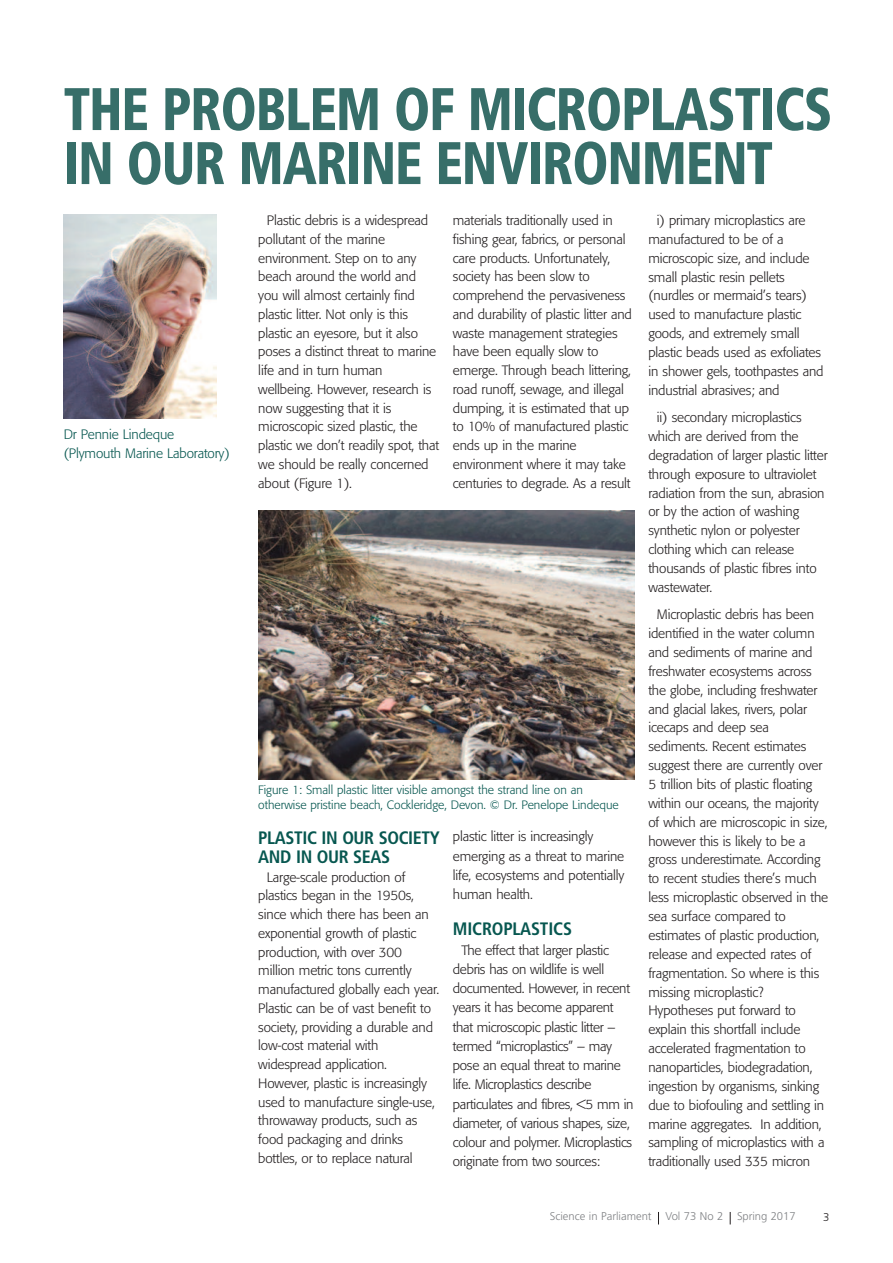
<style>
.page{position:relative;width:893px;height:1263px;background:#fff}
.page>*{position:absolute;margin:0;border:0;box-sizing:border-box;transform-origin:0 0}
.t1{font:900 condensed 60px/54px "Frutiger";letter-spacing:-.02em;color:#376e69;scale:.88 1}
.t2{font:700 condensed 18px/18.8px "Frutiger";letter-spacing:-.02em;color:#075750}
.t3{font:300 13.5px/18.9px "Formata";letter-spacing:-.01em;color:#231f20}
.t4{font:300 13.5px/18.8px "Formata";letter-spacing:-.01em;color:#075750}
.t5{font:300 12px/14.9px "Formata";color:#075750}
.t6{font:300 11.25px "Frutiger";color:#808285}
.t7{font:300 11.25px "Frutiger";color:#231f20}
</style>
<div class="page">
<svg style="left:658px;top:1212px;width:1px;height:12px"></svg>
<svg style="left:730px;top:1212px;width:1px;height:12px"></svg>
<img style="left:64px;top:214px;width:153px;height:204px">
<img style="left:258px;top:510px;width:377px;height:270px">
<h1 class="t1" style="left:64px;top:87px;width:875px">THE PROBLEM OF MICROPLASTICS<br>IN OUR MARINE ENVIRONMENT</h1>
<p class="t4" style="left:64px;top:426px;width:167px">Dr Pennie Lindeque (Plymouth Marine Laboratory)</p>
<p class="t3" style="left:258px;top:212px;width:182px;text-indent:9px">Plastic debris is a widespread pollutant of the marine environment. Step on to any beach around the world and you will almost certainly find plastic litter. Not only is this plastic an eyesore, but it also poses a distinct threat to marine life and in turn human wellbeing. However, research is now suggesting that it is microscopic sized plastic, the plastic we don’t readily spot, that we should be really concerned about (Figure 1).</p>
<p class="t3" style="left:453px;top:212px;width:181px">materials traditionally used in fishing gear, fabrics, or personal care products. Unfortunately, society has been slow to comprehend the pervasiveness and durability of plastic litter and waste management strategies have been equally slow to emerge. Through beach littering, road runoff, sewage, and illegal dumping, it is estimated that up to 10% of manufactured plastic ends up in the marine environment where it may take centuries to degrade. As a result</p>
<p class="t3" style="left:648px;top:212px;width:177px;text-indent:9px">i) primary microplastics are manufactured to be of a microscopic size, and include small plastic resin pellets (nurdles or mermaid’s tears) used to manufacture plastic goods, and extremely small plastic beads used as exfoliates in shower gels, toothpastes and industrial abrasives; and</p>
<p class="t3" style="left:648px;top:409px;width:181px;text-indent:9px">ii) secondary microplastics which are derived from the degradation of larger plastic litter through exposure to ultraviolet radiation from the sun, abrasion or by the action of washing synthetic nylon or polyester clothing which can release thousands of plastic fibres into wastewater.</p>
<p class="t3" style="left:648px;top:606px;width:181px;text-indent:9px">Microplastic debris has been identified in the water column and sediments of marine and freshwater ecosystems across the globe, including freshwater and glacial lakes, rivers, polar icecaps and deep sea sediments. Recent estimates suggest there are currently over<br>5 trillion bits of plastic floating within our oceans, the majority of which are microscopic in size, however this is likely to be a gross underestimate. According to recent studies there’s much less microplastic observed in the sea surface compared to estimates of plastic production, release and expected rates of fragmentation. So where is this missing microplastic?<br>Hypotheses put forward to explain this shortfall include accelerated fragmentation to nanoparticles, biodegradation, ingestion by organisms, sinking due to biofouling and settling in marine aggregates. In addition, sampling of microplastics with a traditionally used 335 micron</p>
<p class="t5" style="left:258px;top:783px;width:362px">Figure 1: Small plastic litter visible amongst the strand line on an otherwise pristine beach, Cockleridge, Devon. © Dr. Penelope Lindeque</p>
<p class="t3" style="left:453px;top:828px;width:173px">plastic litter is increasingly emerging as a threat to marine life, ecosystems and potentially human health.</p>
<h2 class="t2" style="left:453px;top:921px;width:121px">MICROPLASTICS</h2>
<p class="t3" style="left:453px;top:941px;width:182px;text-indent:9px">The effect that larger plastic debris has on wildlife is well documented. However, in recent years it has become apparent that microscopic plastic litter – termed “microplastics” – may pose an equal threat to marine life. Microplastics describe particulates and fibres, &lt;5 mm in diameter, of various shapes, size, colour and polymer. Microplastics originate from two sources:</p>
<h2 class="t2" style="left:258px;top:830px;width:183px">PLASTIC IN OUR SOCIETY<br>AND IN OUR SEAS</h2>
<p class="t3" style="left:258px;top:868px;width:183px;text-indent:9px">Large-scale production of plastics began in the 1950s, since which there has been an exponential growth of plastic production, with over 300 million metric tons currently manufactured globally each year.<br>Plastic can be of vast benefit to society, providing a durable and low-cost material with widespread application.<br>However, plastic is increasingly used to manufacture single-use, throwaway products, such as food packaging and drinks bottles, or to replace natural</p>
<p class="t6" style="left:550px;top:1212px;width:247px">Science in Parliament Vol 73 No 2 Spring 2017</p>
<p class="t7" style="left:823px;top:1212px;width:8px">3</p>
</div>
